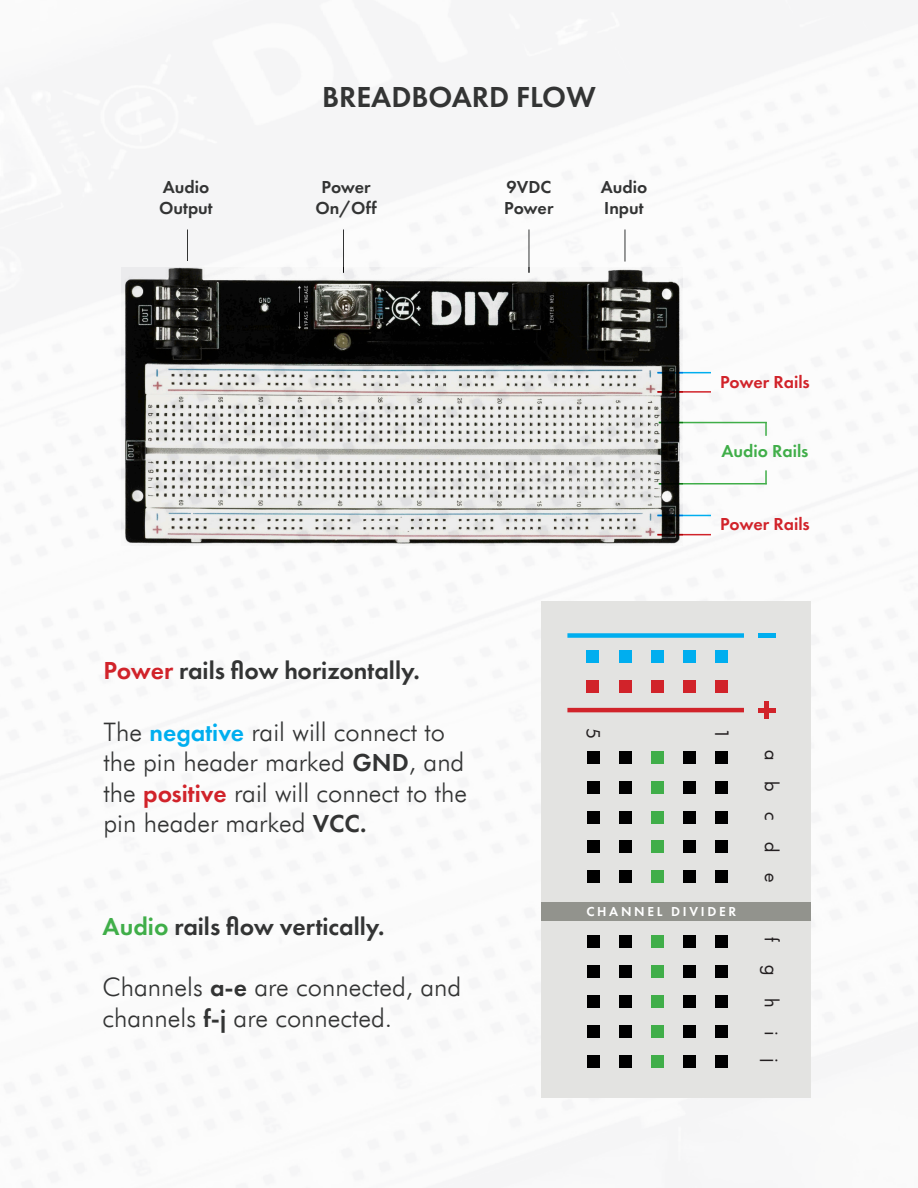
<style>
.page{position:relative;width:918px;height:1188px;background:#fff}
.page>*{position:absolute;margin:0;border:0;box-sizing:border-box;transform-origin:0 0}
.t1{font:600 30px "Futura PT";color:#333434}
.t2{font:300 25.5px/30.6px "Futura BT";color:#333434}
.t3{font:600 25.5px "Futura PT";color:#333434}
.t4{font:600 18px "Futura PT";color:#333434}
.t5{font:600 18px "Futura PT";color:#d1232a}
.t6{font:18px "Futura";color:#231f20}
.t7{font:600 18px "Futura PT";color:#40ae49}
.t8{font:600 13.5px "Futura PT";letter-spacing:.2em;color:#fff}
.s1{color:#d1232a}
.s2{font-family:"Futura PT";font-weight:600;color:#00aeef}
.s3{font-family:"Futura PT";font-weight:600}
.s4{font-family:"Futura PT";font-weight:600;color:#d1232a}
.s5{color:#40ae49}
</style>
<div class="page">
<hr style="left:187px;top:230px;width:1px;height:31px;background:#333434">
<hr style="left:625px;top:229px;width:1px;height:33px;background:#333434">
<hr style="left:343px;top:229px;width:1px;height:44px;background:#333434">
<div style="left:542px;top:601px;width:270px;height:497px;background:#e3e3e1"></div>
<hr style="left:529px;top:229px;width:1px;height:44px;background:#333434">
<div style="left:587px;top:751px;width:13px;height:13px;background:#000"></div>
<div style="left:619px;top:751px;width:13px;height:13px;background:#000"></div>
<div style="left:651px;top:751px;width:13px;height:13px;background:#40ae49"></div>
<div style="left:683px;top:751px;width:13px;height:13px;background:#000"></div>
<div style="left:715px;top:751px;width:13px;height:13px;background:#000"></div>
<div style="left:587px;top:781px;width:13px;height:13px;background:#000"></div>
<div style="left:619px;top:781px;width:13px;height:13px;background:#000"></div>
<div style="left:651px;top:781px;width:13px;height:13px;background:#40ae49"></div>
<div style="left:683px;top:781px;width:13px;height:13px;background:#000"></div>
<div style="left:715px;top:781px;width:13px;height:13px;background:#000"></div>
<div style="left:587px;top:811px;width:13px;height:13px;background:#000"></div>
<div style="left:619px;top:811px;width:13px;height:13px;background:#000"></div>
<div style="left:651px;top:811px;width:13px;height:13px;background:#40ae49"></div>
<div style="left:683px;top:811px;width:13px;height:13px;background:#000"></div>
<div style="left:715px;top:811px;width:13px;height:13px;background:#000"></div>
<div style="left:587px;top:840px;width:13px;height:13px;background:#000"></div>
<div style="left:619px;top:840px;width:13px;height:13px;background:#000"></div>
<div style="left:651px;top:840px;width:13px;height:13px;background:#40ae49"></div>
<div style="left:683px;top:840px;width:13px;height:13px;background:#000"></div>
<div style="left:715px;top:840px;width:13px;height:13px;background:#000"></div>
<div style="left:587px;top:870px;width:13px;height:13px;background:#000"></div>
<div style="left:619px;top:870px;width:13px;height:13px;background:#000"></div>
<div style="left:651px;top:870px;width:13px;height:13px;background:#40ae49"></div>
<div style="left:683px;top:870px;width:13px;height:13px;background:#000"></div>
<div style="left:715px;top:870px;width:13px;height:13px;background:#000"></div>
<div style="left:587px;top:935px;width:13px;height:13px;background:#000"></div>
<div style="left:619px;top:935px;width:13px;height:13px;background:#000"></div>
<div style="left:651px;top:935px;width:13px;height:13px;background:#40ae49"></div>
<div style="left:683px;top:935px;width:13px;height:13px;background:#000"></div>
<div style="left:715px;top:935px;width:13px;height:13px;background:#000"></div>
<div style="left:587px;top:965px;width:13px;height:13px;background:#000"></div>
<div style="left:619px;top:965px;width:13px;height:13px;background:#000"></div>
<div style="left:651px;top:965px;width:13px;height:13px;background:#40ae49"></div>
<div style="left:683px;top:965px;width:13px;height:13px;background:#000"></div>
<div style="left:715px;top:965px;width:13px;height:13px;background:#000"></div>
<div style="left:587px;top:995px;width:13px;height:13px;background:#000"></div>
<div style="left:619px;top:995px;width:13px;height:13px;background:#000"></div>
<div style="left:651px;top:995px;width:13px;height:13px;background:#40ae49"></div>
<div style="left:683px;top:995px;width:13px;height:13px;background:#000"></div>
<div style="left:715px;top:995px;width:13px;height:13px;background:#000"></div>
<div style="left:587px;top:1025px;width:13px;height:13px;background:#000"></div>
<div style="left:619px;top:1025px;width:13px;height:13px;background:#000"></div>
<div style="left:651px;top:1025px;width:13px;height:13px;background:#40ae49"></div>
<div style="left:683px;top:1025px;width:13px;height:13px;background:#000"></div>
<div style="left:715px;top:1025px;width:13px;height:13px;background:#000"></div>
<div style="left:587px;top:1055px;width:13px;height:13px;background:#000"></div>
<div style="left:619px;top:1055px;width:13px;height:13px;background:#000"></div>
<div style="left:651px;top:1055px;width:13px;height:13px;background:#40ae49"></div>
<div style="left:683px;top:1055px;width:13px;height:13px;background:#000"></div>
<div style="left:715px;top:1055px;width:13px;height:13px;background:#000"></div>
<div style="left:715px;top:650px;width:13px;height:13px;background:#00aeef"></div>
<div style="left:567px;top:633px;width:177px;height:5px;background:#00aeef"></div>
<hr style="left:567px;top:708px;width:177px;height:4px;background:#d1232a">
<hr style="left:765px;top:701px;width:4px;height:18px;background:#d1232a">
<hr style="left:758px;top:708px;width:18px;height:4px;background:#d1232a">
<div style="left:587px;top:650px;width:12px;height:13px;background:#00aeef"></div>
<div style="left:619px;top:650px;width:12px;height:13px;background:#00aeef"></div>
<div style="left:651px;top:650px;width:13px;height:13px;background:#00aeef"></div>
<div style="left:683px;top:650px;width:13px;height:13px;background:#00aeef"></div>
<div style="left:587px;top:680px;width:12px;height:13px;background:#d1232a"></div>
<div style="left:619px;top:680px;width:12px;height:13px;background:#d1232a"></div>
<div style="left:651px;top:680px;width:13px;height:13px;background:#d1232a"></div>
<div style="left:683px;top:680px;width:13px;height:13px;background:#d1232a"></div>
<div style="left:715px;top:680px;width:13px;height:13px;background:#d1232a"></div>
<div style="left:541px;top:902px;width:270px;height:19px;background:#92938d"></div>
<hr style="left:758px;top:634px;width:18px;height:4px;background:#00aeef">
<hr style="left:657px;top:372px;width:54px;height:1px;background:#00aeef">
<hr style="left:657px;top:515px;width:54px;height:1px;background:#00aeef">
<hr style="left:659px;top:422px;width:108px;height:1px;background:#40ae49">
<svg style="left:765px;top:423px;width:2px;height:13px"></svg>
<svg style="left:765px;top:470px;width:2px;height:13px"></svg>
<hr style="left:657px;top:391px;width:54px;height:2px;background:#d1232a">
<hr style="left:657px;top:534px;width:54px;height:1px;background:#d1232a">
<hr style="left:659px;top:483px;width:108px;height:1px;background:#40ae49">
<img style="left:122px;top:267px;width:560px;height:279px">
<p class="t4" style="left:163px;top:175px;width:48px">Audio</p>
<p class="t4" style="left:159px;top:197px;width:55px">Output</p>
<p class="t1" style="left:322px;top:78px;width:275px">BREADBOARD FLOW</p>
<p class="t4" style="left:322px;top:175px;width:51px">Power</p>
<p class="t4" style="left:316px;top:197px;width:63px">On/Off</p>
<p class="t4" style="left:507px;top:175px;width:46px">9VDC</p>
<p class="t4" style="left:504px;top:197px;width:51px">Power</p>
<p class="t4" style="left:601px;top:175px;width:48px">Audio</p>
<p class="t4" style="left:604px;top:197px;width:41px">Input</p>
<p class="t5" style="left:720px;top:370px;width:91px">Power Rails</p>
<p class="t7" style="left:721px;top:440px;width:89px">Audio Rails</p>
<p class="t5" style="left:720px;top:513px;width:91px">Power Rails</p>
<p class="t3" style="left:104px;top:655px;width:318px"><span class="s1">Power</span> rails flow horizontally.</p>
<p class="t2" style="left:104px;top:716px;width:365px">The <span class="s2">negative</span> rail will connect to the pin header marked <span class="s3">GND</span>, and the <span class="s4">positive</span> rail will connect to the pin header marked <span class="s3">VCC.</span></p>
<p class="t3" style="left:103px;top:911px;width:284px"><span class="s5">Audio</span> rails flow vertically.</p>
<p class="t2" style="left:103px;top:972px;width:360px">Channels <span class="s3">a-e</span> are connected, and channels <span class="s3">f-j</span> are connected.</p>
<p class="t6" style="left:605px;top:728px;width:13px;rotate:90deg">5</p>
<p class="t6" style="left:734px;top:728px;width:13px;rotate:90deg">1</p>
<p class="t8" style="left:586px;top:903px;width:151px">CHANNEL DIVIDER</p>
<p class="t6" style="left:783px;top:750px;width:134px;rotate:90deg">a b c d e</p>
<p class="t6" style="left:784px;top:937px;width:6px;rotate:90deg">f</p>
<p class="t6" style="left:784px;top:965px;width:12px;rotate:90deg">g</p>
<p class="t6" style="left:784px;top:998px;width:11px;rotate:90deg">h</p>
<p class="t6" style="left:784px;top:1031px;width:6px;rotate:90deg">i</p>
<p class="t6" style="left:784px;top:1058px;width:6px;rotate:90deg">j</p>
</div>
